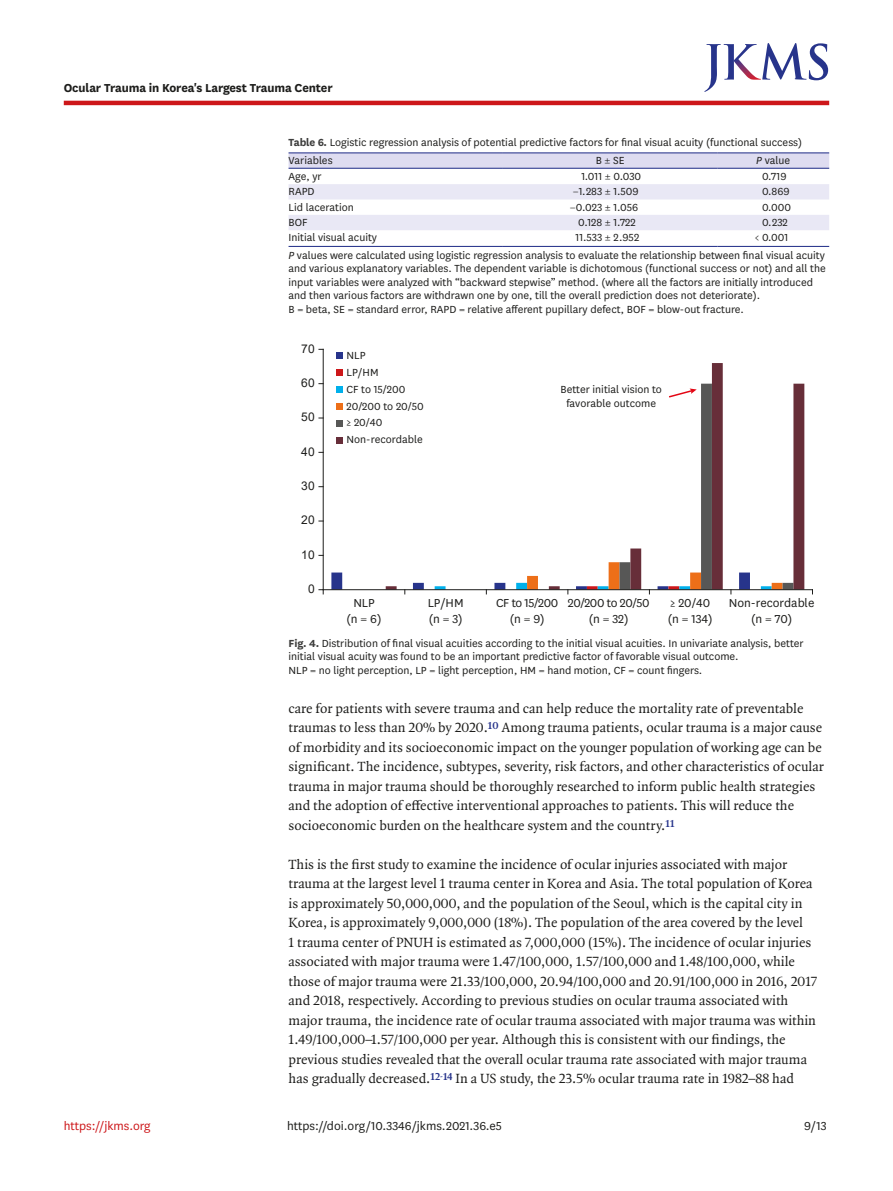
<style>
.page{position:relative;width:893px;height:1191px;background:#fff}
.page>*{position:absolute;margin:0;border:0;box-sizing:border-box;transform-origin:0 0}
.body_p{font:14.25px/19.5px "Quadraat OT";color:#1d1d1b}
.body_p_first{font:14.25px/19.5px "Quadraat OT";color:#1d1d1b}
.doi_running_footer{font:13.5px/16.2px "National";color:#1d1d1b;text-align:center}
.alt-title-type{font:700 13.5px "National";letter-spacing:-.01em;color:#1d1d1b}
.doi_running_footer-2{font:13.5px/16.2px "National";letter-spacing:-.025em;color:#1d1d1b;text-align:center}
.t1{font:13.5px "National";color:#cd171a}
.table-wrap-foot_p_fi{font:12px/16.8px "National";color:#1d1d1b}
.fig_caption{font:12px/13.5px "National";color:#1d1d1b}
.tbody_entry{font:12px "National";color:#1d1d1b}
.table-wrap_caption{font:12px "National";color:#1d1d1b}
.table-wrap-foot_p{font:12px "National";color:#1d1d1b}
.thead_entry{font:12px "National";color:#1d1d1b}
.t2{font:12px "Arial";letter-spacing:.005em;color:#1d1d1b}
.s1{font-weight:700;color:#3d3d3c}
.s2{font-style:italic}
</style>
<div class="page">
<hr style="left:64px;top:101px;width:765px;height:4px;background:#cd171a">
<svg style="left:704px;top:43px;width:124px;height:49px"></svg>
<svg style="left:289px;top:153px;width:540px;height:15px;background:#d5d4eb"></svg>
<svg style="left:289px;top:184px;width:540px;height:46px"></svg>
<hr style="left:289px;top:152px;width:214px;height:1px;background:#27348b">
<hr style="left:503px;top:152px;width:214px;height:1px;background:#27348b">
<hr style="left:717px;top:152px;width:112px;height:1px;background:#27348b">
<hr style="left:289px;top:168px;width:214px;height:1px;background:#27348b">
<hr style="left:503px;top:168px;width:214px;height:1px;background:#27348b">
<hr style="left:717px;top:168px;width:112px;height:1px;background:#27348b">
<hr style="left:289px;top:246px;width:214px;height:1px;background:#27348b">
<hr style="left:503px;top:246px;width:214px;height:1px;background:#27348b">
<hr style="left:717px;top:246px;width:112px;height:1px;background:#27348b">
<svg style="left:701px;top:363px;width:103px;height:226px;fill:#672e39"></svg>
<hr style="left:323px;top:349px;width:1px;height:240px;background:#1d1d1b">
<hr style="left:323px;top:589px;width:489px;height:1px;background:#1d1d1b">
<svg style="left:319px;top:589px;width:5px;height:5px"></svg>
<div style="left:336px;top:352px;width:6px;height:7px;background:#27348b"></div>
<div style="left:336px;top:369px;width:6px;height:7px;background:#cd171a"></div>
<svg style="left:331px;top:384px;width:462px;height:210px"></svg>
<p class="alt-title-type" style="left:64px;top:78px;width:270px">Ocular Trauma in Korea's Largest Trauma Center</p>
<p class="table-wrap_caption" style="left:289px;top:135px;width:515px"><span class="s1">Table 6.</span> Logistic regression analysis of potential predictive factors for final visual acuity (functional success)</p>
<p class="thead_entry" style="left:289px;top:152px;width:46px">Variables</p>
<p class="thead_entry" style="left:596px;top:152px;width:30px">B ± SE</p>
<p class="thead_entry" style="left:756px;top:152px;width:35px"><span class="s2">P</span> value</p>
<p class="tbody_entry" style="left:289px;top:168px;width:35px">Age, yr</p>
<p class="tbody_entry" style="left:581px;top:168px;width:61px">1.011 ± 0.030</p>
<p class="tbody_entry" style="left:762px;top:168px;width:26px">0.719</p>
<p class="tbody_entry" style="left:289px;top:184px;width:27px">RAPD</p>
<p class="tbody_entry" style="left:573px;top:184px;width:68px">−1.283 ± 1.509</p>
<p class="tbody_entry" style="left:762px;top:184px;width:29px">0.869</p>
<p class="tbody_entry" style="left:289px;top:199px;width:67px">Lid laceration</p>
<p class="tbody_entry" style="left:570px;top:199px;width:70px">−0.023 ± 1.056</p>
<p class="tbody_entry" style="left:762px;top:199px;width:31px">0.000</p>
<p class="tbody_entry" style="left:289px;top:214px;width:20px">BOF</p>
<p class="tbody_entry" style="left:578px;top:214px;width:59px">0.128 ± 1.722</p>
<p class="tbody_entry" style="left:762px;top:214px;width:27px">0.232</p>
<p class="tbody_entry" style="left:289px;top:230px;width:90px">Initial visual acuity</p>
<p class="tbody_entry" style="left:576px;top:230px;width:65px">11.533 ± 2.952</p>
<p class="tbody_entry" style="left:755px;top:230px;width:35px">&lt; 0.001</p>
<p class="table-wrap-foot_p_fi" style="left:289px;top:248px;width:539px;line-height:13.5px"><span class="s2">P</span> values were calculated using logistic regression analysis to evaluate the relationship between final visual acuity and various explanatory variables. The dependent variable is dichotomous (functional success or not) and all the input variables were analyzed with “backward stepwise” method. (where all the factors are initially introduced and then various factors are withdrawn one by one, till the overall prediction does not deteriorate).</p>
<p class="table-wrap-foot_p" style="left:289px;top:301px;width:457px">B = beta, SE = standard error, RAPD = relative afferent pupillary defect, BOF = blow-out fracture.</p>
<p class="t2" style="left:301px;top:340px;width:15px">70</p>
<p class="t2" style="left:301px;top:374px;width:15px">60</p>
<p class="t2" style="left:301px;top:409px;width:15px">50</p>
<p class="t2" style="left:301px;top:443px;width:15px">40</p>
<p class="t2" style="left:301px;top:477px;width:15px">30</p>
<p class="t2" style="left:301px;top:512px;width:15px">20</p>
<p class="t2" style="left:301px;top:546px;width:15px">10</p>
<p class="t2" style="left:308px;top:580px;width:8px">0</p>
<p class="table-wrap-foot_p_fi" style="left:347px;top:346px;width:79px">NLP<br>LP/HM<br>CF to 15/200<br>20/200 to 20/50 ≥ 20/40<br>Non-recordable</p>
<p class="table-wrap-foot_p_fi" style="left:561px;top:381px;width:103px;line-height:14.4px;text-align:center">Better initial vision to favorable outcome</p>
<p class="doi_running_footer" style="left:347px;top:594px;width:36px">NLP (n= 6)</p>
<p class="doi_running_footer" style="left:428px;top:594px;width:37px;text-align:left">LP/HM (n= 3)</p>
<p class="doi_running_footer" style="left:496px;top:594px;width:64px">CF to 15/200 (n= 9)</p>
<p class="doi_running_footer-2" style="left:568px;top:594px;width:83px">20/200 to 20/50 (n = 32)</p>
<p class="doi_running_footer" style="left:668px;top:594px;width:46px;text-align:left">≥ 20/40 (n = 134)</p>
<p class="doi_running_footer" style="left:729px;top:594px;width:87px">Non-recordable (n = 70)</p>
<p class="fig_caption" style="left:289px;top:636px;width:517px"><span class="s1">Fig. 4.</span> Distribution of final visual acuities according to the initial visual acuities. In univariate analysis, better initial visual acuity was found to be an important predictive factor of favorable visual outcome.<br>NLP = no light perception, LP = light perception, HM = hand motion, CF = count fingers.</p>
<p class="body_p_first" style="left:289px;top:698px;width:537px">care for patients with severe trauma and can help reduce the mortality rate of preventable traumas to less than 20% by 2020.<sup>10</sup> Among trauma patients, ocular trauma is a major cause of morbidity and its socioeconomic impact on the younger population of working age can be significant. The incidence, subtypes, severity, risk factors, and other characteristics of ocular trauma in major trauma should be thoroughly researched to inform public health strategies and the adoption of effective interventional approaches to patients. This will reduce the socioeconomic burden on the healthcare system and the country.<sup>11</sup></p>
<p class="body_p" style="left:289px;top:854px;width:530px">This is the first study to examine the incidence of ocular injuries associated with major trauma at the largest level 1 trauma center in Korea and Asia. The total population of Korea is approximately 50,000,000, and the population of the Seoul, which is the capital city in Korea, is approximately 9,000,000 (18%). The population of the area covered by the level<br>1 trauma center of PNUH is estimated as 7,000,000 (15%). The incidence of ocular injuries associated with major trauma were 1.47/100,000, 1.57/100,000 and 1.48/100,000, while those of major trauma were 21.33/100,000, 20.94/100,000 and 20.91/100,000 in 2016, 2017 and 2018, respectively. According to previous studies on ocular trauma associated with major trauma, the incidence rate of ocular trauma associated with major trauma was within 1.49/100,000–1.57/100,000 per year. Although this is consistent with our findings, the previous studies revealed that the overall ocular trauma rate associated with major trauma has gradually decreased.<sup>12</sup><sup>-</sup><sup>14</sup> In a US study, the 23.5% ocular trauma rate in 1982–88 had</p>
<p class="t1" style="left:64px;top:1116px;width:88px">https://jkms.org</p>
<p class="doi_running_footer" style="left:287px;top:1116px;width:216px">https://doi.org/10.3346/jkms.2021.36.e5</p>
<p class="doi_running_footer" style="left:804px;top:1116px;width:24px">9/13</p>
</div>
